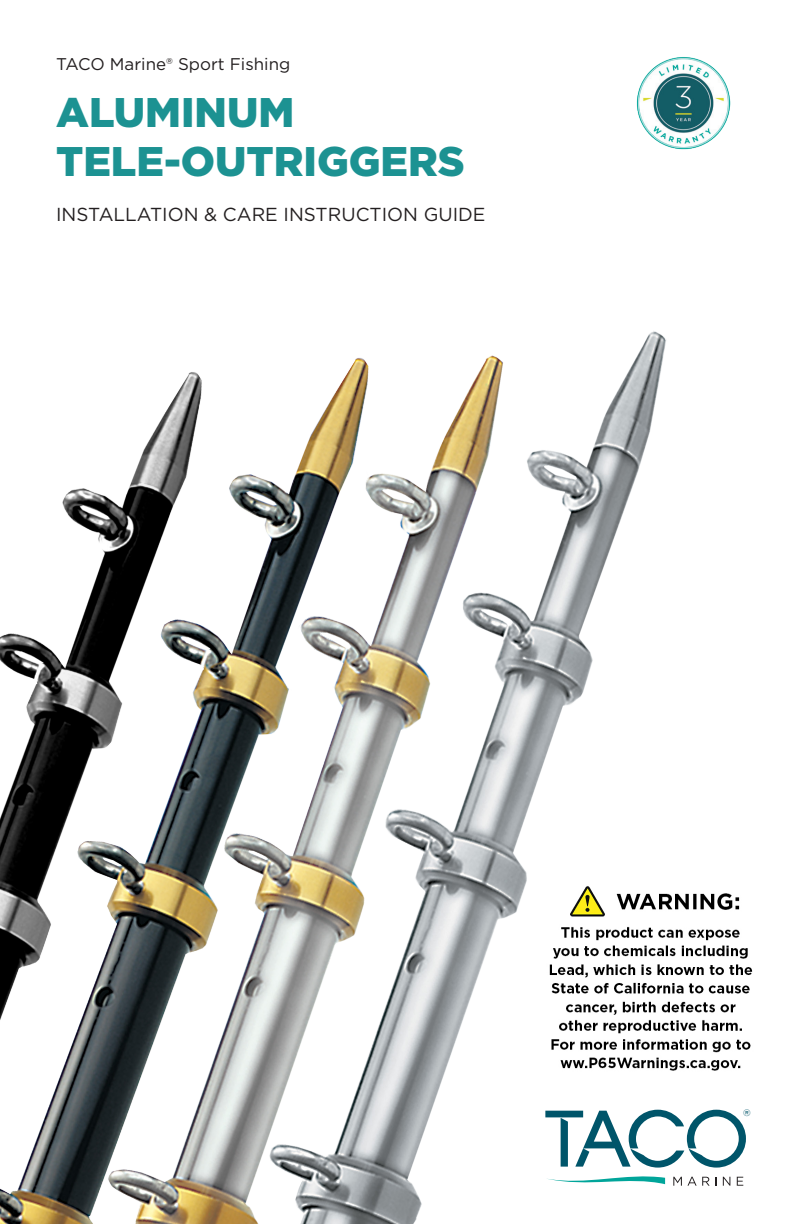
<style>
.page{position:relative;width:792px;height:1224px;background:#fff}
.page>*{position:absolute;margin:0;border:0;box-sizing:border-box;transform-origin:0 0}
.Newsletter_Title{font:900 41.4px/49.6px "Gotham";color:#1c9292}
.Body_Text{font:18.8px "Gotham";color:#231f20}
.Body_Text-2{font:17px "Gotham";color:#231f20}
.t1{font:9.2px "Gotham";color:#00556a}
</style>
<div class="page">
<img style="left:0;top:331px;width:666px;height:893px">
<svg style="left:545px;top:1110px;width:201px;height:78px"></svg>
<img style="left:636px;top:57px;width:94px;height:93px">
<img style="left:539px;top:868px;width:214px;height:224px">
<p class="Body_Text-2" style="left:56px;top:53px;width:236px">TACO Marine® Sport Fishing</p>
<p class="Newsletter_Title" style="left:56px;top:86px;width:410px">ALUMINUM<br>TELE-OUTRIGGERS</p>
<p class="Body_Text" style="left:56px;top:202px;width:431px">INSTALLATION &amp; CARE INSTRUCTION GUIDE</p>
<p class="t1" style="left:743px;top:1108px;width:9px">®</p>
</div>
